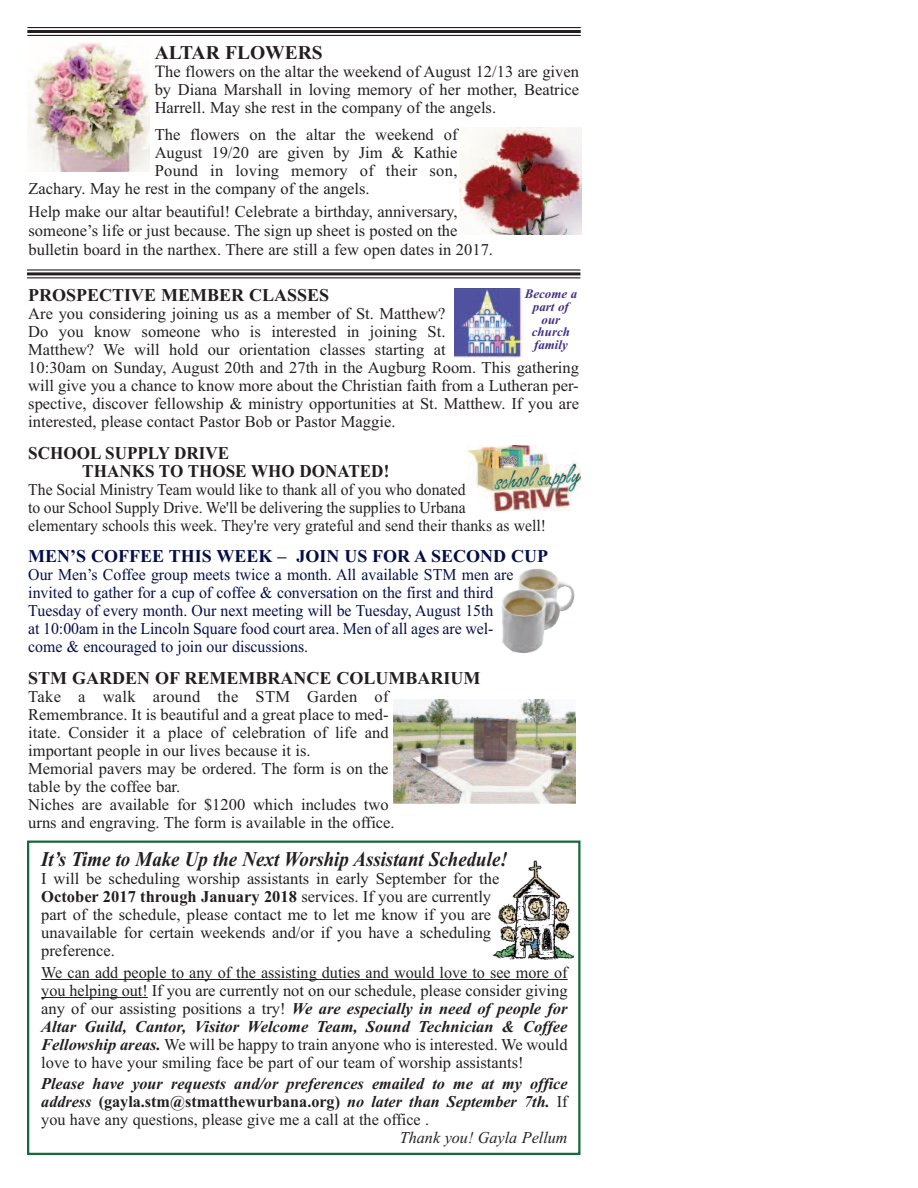
<style>
.page{position:relative;width:918px;height:1188px;background:#fff}
.page>*{position:absolute;margin:0;border:0;box-sizing:border-box;transform-origin:0 0}
.t1{font:italic 700 21px "Times New Roman";color:#231f20;scale:.9 1}
.t2{font:700 19.5px "Times New Roman";color:#231f20}
.t3{font:700 18px "Times New Roman";color:#231f20}
.t4{font:700 18px/18px "Times New Roman";color:#231f20;scale:.95 1}
.t5{font:700 18px "Times New Roman";color:#030e49}
.t6{font:16.5px/18px "Times New Roman";color:#231f20}
.t7{font:16.5px/18px "Times New Roman";color:#030e49;scale:.96 1}
.t8{font:16.5px/18px "Times New Roman";color:#231f20;scale:.95 1}
.t9{font:italic 700 16.5px/18px "Times New Roman";color:#231f20;text-align:justify}
.t10{font:16.5px "Times New Roman";letter-spacing:.02em;color:#231f20}
.t11{font:italic 16.5px "Times New Roman";color:#231f20}
.t12{font:italic 700 12.9px/12.9px "Times New Roman";color:#452e82;text-align:center}
.s1{font-size:17.25px}
.s2{font-weight:700}
.s3{font-weight:700;font-style:italic}
.s4{font-style:normal}
.s5{font-weight:400;font-style:normal}
</style>
<div class="page">
<img style="left:467px;top:445px;width:113px;height:66px">
<img style="left:502px;top:568px;width:72px;height:85px">
<img style="left:394px;top:700px;width:181px;height:103px">
<div style="left:389px;top:695px;width:191px;height:113px;border:4px solid #fff"></div>
<img style="left:28px;top:43px;width:121px;height:129px">
<hr style="left:27px;top:27px;width:554px;height:1px;background:#231f20">
<hr style="left:27px;top:30px;width:554px;height:3px;background:#231f20">
<hr style="left:27px;top:35px;width:554px;height:1px;background:#231f20">
<hr style="left:27px;top:269px;width:553px;height:2px;background:#231f20">
<hr style="left:27px;top:272px;width:553px;height:3px;background:#231f20">
<hr style="left:27px;top:277px;width:553px;height:1px;background:#231f20">
<img style="left:459px;top:128px;width:122px;height:107px">
<div style="left:27px;top:841px;width:553px;height:314px;border:2px solid #166938"></div>
<hr style="left:41px;top:979px;width:527px;height:1px;background:#231f20">
<hr style="left:41px;top:997px;width:107px;height:1px;background:#231f20">
<img style="left:493px;top:861px;width:82px;height:98px">
<img style="left:455px;top:289px;width:67px;height:68px">
<p class="t2" style="left:155px;top:41px;width:169px">ALTAR FLOWERS</p>
<p class="t6" style="left:155px;top:62px;width:426px;text-align:justify"><span class="s1">T</span>he flowers on the altar the weekend of August 12/13 are given by Diana Marshall in loving memory of her mother, Beatrice Harrell. May she rest in the company of the angels.</p>
<p class="t6" style="left:155px;top:125px;width:304px">The flowers on the altar the weekend of</p>
<p class="t6" style="left:155px;top:143px;width:304px">August 19/20 are given by Jim &amp; Kathie</p>
<p class="t10" style="left:155px;top:161px;width:304px">Pound in loving memory of their son,</p>
<p class="t6" style="left:29px;top:179px;width:343px">Zachary. May he rest in the company of the angels.</p>
<p class="t6" style="left:29px;top:202px;width:466px;line-height:18.8px">Help make our altar beautiful! Celebrate a birthday, anniversary, someone’s life or just because. The sign up sheet is posted on the bulletin board in the narthex. There are still a few open dates in 2017.</p>
<p class="t12" style="left:525px;top:287px;width:54px">Become a part of our church family</p>
<p class="t3" style="left:28px;top:285px;width:302px">PROSPECTIVE MEMBER CLASSES</p>
<p class="t6" style="left:28px;top:305px;width:552px">Are you considering joining us as a member of St. Matthew?<br>Do you know someone who is interested in joining St.<br>Matthew? We will hold our orientation classes starting at<br>10:30am on Sunday, August 20th and 27th in the Augburg Room. This gathering will give you a chance to know more about the Christian faith from a Lutheran per&shy;spective, discover fellowship &amp; ministry opportunities at St. Matthew. If you are interested, please contact Pastor Bob or Pastor Maggie.</p>
<p class="t4" style="left:82px;top:444px;width:325px;text-indent:-54px">SCHOOL SUPPLY DRIVE<br>THANKS TO THOSE WHO DONATED!</p>
<p class="t8" style="left:28px;top:480px;width:547px">The Social Ministry Team would like to thank all of you who donated<br>to our School Supply Drive. We'll be delivering the supplies to Urbana<br>elementary schools this week. They're very grateful and send their thanks as well!</p>
<p class="t5" style="left:28px;top:546px;width:521px">MEN’S COFFEE THIS WEEK – JOIN US FOR A SECOND CUP</p>
<p class="t7" style="left:28px;top:566px;width:507px">Our Men’s Coffee group meets twice a month. All available STM men are invited to gather for a cup of coffee &amp; conversation on the first and third Tuesday of every month. Our next meeting will be Tuesday, August 15th<br>at 10:00am in the Lincoln Square food court area. Men of all ages are wel&shy;come &amp; encouraged to join our discussions.</p>
<p class="t3" style="left:28px;top:667px;width:454px">STM GARDEN OF REMEMBRANCE COLUMBARIUM</p>
<p class="t6" style="left:28px;top:687px;width:368px">Take a walk around the STM Garden of Remembrance. It is beautiful and a great place to med&shy;itate. Consider it a place of celebration of life and important people in our lives because it is.<br>Memorial pavers may be ordered. The form is on the table by the coffee bar.<br>Niches are available for $1200 which includes two urns and engraving. The form is available in the office.</p>
<p class="t1" style="left:41px;top:847px;width:520px">It’s Time to Make Up the Next Worship Assistant Schedule!</p>
<p class="t6" style="left:41px;top:870px;width:460px">I will be scheduling worship assistants in early September for the <span class="s2">October 2017 through January 2018</span> services. If you are currently part of the schedule, please contact me to let me know if you are unavailable for certain weekends and/or if you have a scheduling preference.</p>
<p class="t6" style="left:41px;top:963px;width:528px;text-align:justify">We can add people to any of the assisting duties and would love to see more of you helping out! If you are currently not on our schedule, please consider giving any of our assisting positions a try! <span class="s3">We are especially in need of people for Altar Guild, Cantor, Visitor Welcome Team, Sound Technician &amp; Coffee Fellowship areas.</span> We will be happy to train anyone who is interested. We would love to have your smiling face be part of our team of worship assistants!</p>
<p class="t9" style="left:41px;top:1074px;width:528px">Please have your requests and/or preferences emailed to me at my office address <span class="s4">(gayla.stm@stmatthewurbana.org)</span> no later than September 7th. <span class="s5">If you have any questions, please give me a call at the office .</span></p>
<p class="t11" style="left:400px;top:1127px;width:169px">Thank you! Gayla Pellum</p>
</div>
